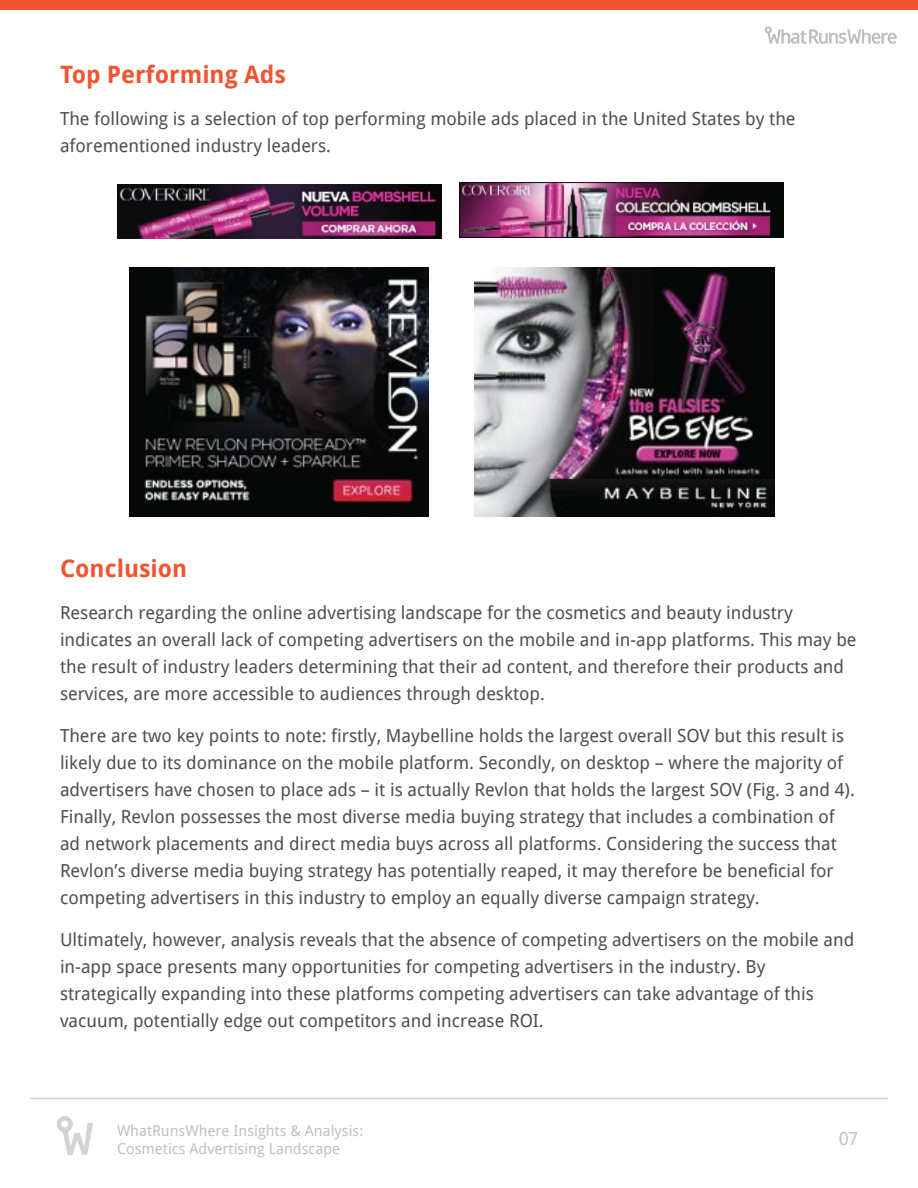
<style>
.page{position:relative;width:918px;height:1188px;background:#fff}
.page>*{position:absolute;margin:0;border:0;box-sizing:border-box;transform-origin:0 0}
.t1{font:700 24px "Droid Sans";color:#f05532}
.t2{font:18px/27px "Droid Sans";color:#4e4f51}
.t3{font:18px "Droid Sans";color:rgb(78 79 81/.6)}
.t4{font:15px/18px "Droid Sans";color:rgb(78 79 81/.6)}
</style>
<div class="page">
<hr style="left:30px;top:1098px;width:858px;height:1px;background:#d3d4d6">
<svg style="left:57px;top:1116px;width:36px;height:39px"></svg>
<div style="left:0;top:0;width:918px;height:10px;background:#f05532"></div>
<svg style="left:765px;top:26px;width:132px;height:18px"></svg>
<img style="left:129px;top:268px;width:300px;height:249px">
<img style="left:475px;top:268px;width:299px;height:249px">
<img style="left:117px;top:184px;width:325px;height:55px">
<img style="left:459px;top:183px;width:325px;height:54px">
<h1 class="t1" style="left:60px;top:60px;width:227px">Top Performing Ads</h1>
<p class="t2" style="left:60px;top:105px;width:737px">The following is a selection of top performing mobile ads placed in the United States by the aforementioned industry leaders.</p>
<h1 class="t1" style="left:60px;top:555px;width:129px">Conclusion</h1>
<p class="t2" style="left:60px;top:600px;width:798px">Research regarding the online advertising landscape for the cosmetics and beauty industry indicates an overall lack of competing advertisers on the mobile and in-app platforms. This may be the result of industry leaders determining that their ad content, and therefore their products and services, are more accessible to audiences through desktop.</p>
<p class="t2" style="left:60px;top:723px;width:796px">There are two key points to note: firstly, Maybelline holds the largest overall SOV but this result is likely due to its dominance on the mobile platform. Secondly, on desktop – where the majority of advertisers have chosen to place ads – it is actually Revlon that holds the largest SOV (Fig. 3 and 4).<br>Finally, Revlon possesses the most diverse media buying strategy that includes a combination of ad network placements and direct media buys across all platforms. Considering the success that Revlon’s diverse media buying strategy has potentially reaped, it may therefore be beneficial for competing advertisers in this industry to employ an equally diverse campaign strategy.</p>
<p class="t2" style="left:60px;top:927px;width:796px">Ultimately, however, analysis reveals that the absence of competing advertisers on the mobile and in-app space presents many opportunities for competing advertisers in the industry. By strategically expanding into these platforms competing advertisers can take advantage of this vacuum, potentially edge out competitors and increase ROI.</p>
<p class="t4" style="left:117px;top:1122px;width:248px">WhatRunsWhere Insights &amp; Analysis:<br>Cosmetics Advertising Landscape</p>
<p class="t3" style="left:838px;top:1128px;width:21px">07</p>
</div>
